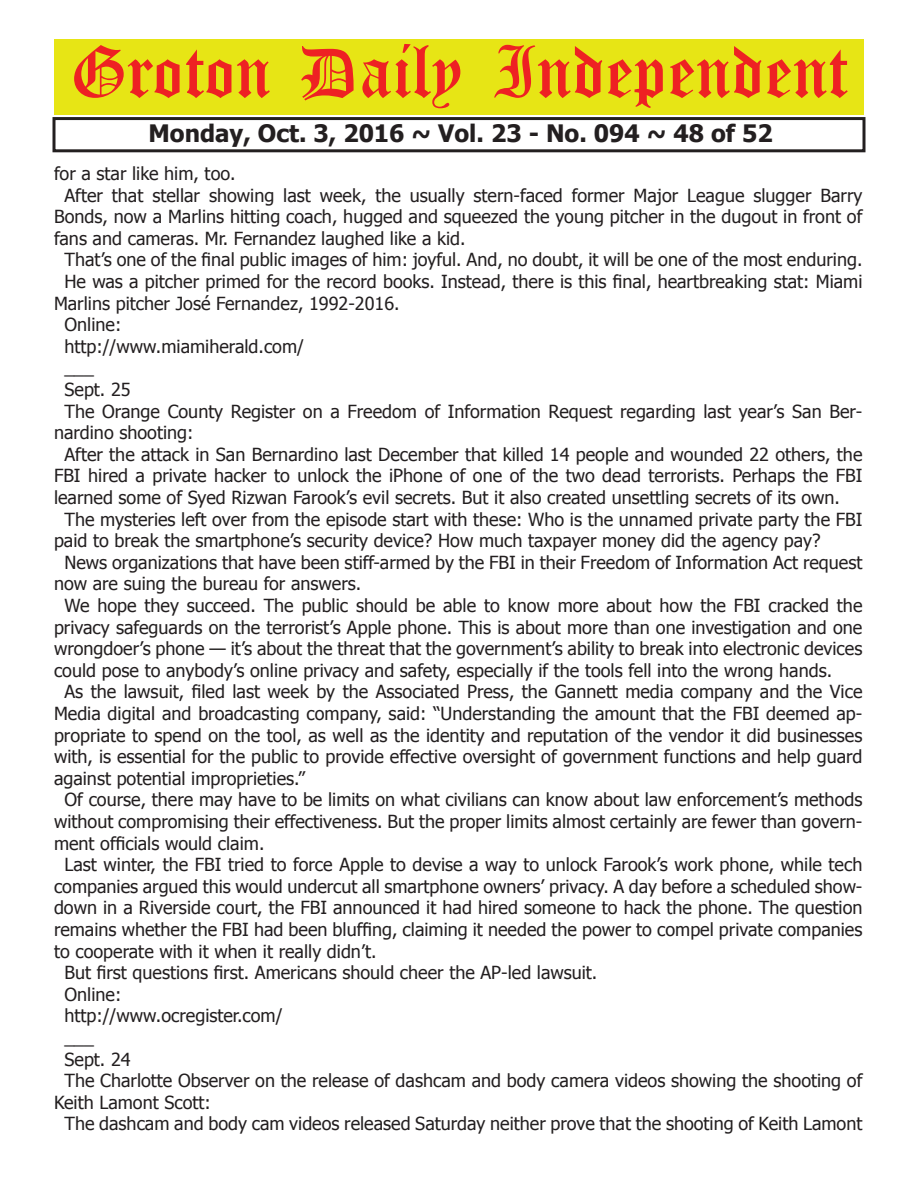
<style>
.page{position:relative;width:918px;height:1188px;background:#fff}
.page>*{position:absolute;margin:0;border:0;box-sizing:border-box;transform-origin:0 0}
.t1{font:54px "Old English Five";color:#ee2123}
.t2{font:700 24px "Tahoma";color:#231f20}
.t3{font:18px "Tahoma";color:#231f20}
</style>
<div class="page">
<div style="left:52px;top:117px;width:814px;height:35px;border:3px solid #231f20"></div>
<div style="left:54px;top:40px;width:810px;height:75px;background:#e7e515"></div>
<h1 class="t1" style="left:70px;top:47px;width:779px">Groton Daily Independent</h1>
<h2 class="t2" style="left:148px;top:116px;width:626px">Monday, Oct. 3, 2016 ~ Vol. 23 - No. 094 ~ 48 of 52</h2>
<p class="t3" style="left:54px;top:161px;width:183px">for a star like him, too.</p>
<p class="t3" style="left:64px;top:183px;width:799px">After that stellar showing last week, the usually stern-faced former Major League slugger Barry</p>
<p class="t3" style="left:54px;top:205px;width:810px">Bonds, now a Marlins hitting coach, hugged and squeezed the young pitcher in the dugout in front of</p>
<p class="t3" style="left:54px;top:226px;width:413px">fans and cameras. Mr. Fernandez laughed like a kid.</p>
<p class="t3" style="left:64px;top:248px;width:800px">That’s one of the final public images of him: joyful. And, no doubt, it will be one of the most enduring.</p>
<p class="t3" style="left:64px;top:269px;width:800px">He was a pitcher primed for the record books. Instead, there is this final, heartbreaking stat: Miami</p>
<p class="t3" style="left:54px;top:291px;width:347px">Marlins pitcher José Fernandez, 1992-2016.</p>
<p class="t3" style="left:64px;top:313px;width:58px">Online:</p>
<p class="t3" style="left:64px;top:334px;width:241px">http://www.miamiherald.com/</p>
<p class="t3" style="left:64px;top:356px;width:31px">___</p>
<p class="t3" style="left:64px;top:377px;width:68px">Sept. 25</p>
<p class="t3" style="left:64px;top:399px;width:799px">The Orange County Register on a Freedom of Information Request regarding last year’s San Ber-</p>
<p class="t3" style="left:54px;top:421px;width:141px">nardino shooting:</p>
<p class="t3" style="left:64px;top:442px;width:799px">After the attack in San Bernardino last December that killed 14 people and wounded 22 others, the</p>
<p class="t3" style="left:54px;top:464px;width:810px">FBI hired a private hacker to unlock the iPhone of one of the two dead terrorists. Perhaps the FBI</p>
<p class="t3" style="left:54px;top:485px;width:788px">learned some of Syed Rizwan Farook’s evil secrets. But it also created unsettling secrets of its own.</p>
<p class="t3" style="left:64px;top:507px;width:799px">The mysteries left over from the episode start with these: Who is the unnamed private party the FBI</p>
<p class="t3" style="left:54px;top:529px;width:768px">paid to break the smartphone’s security device? How much taxpayer money did the agency pay?</p>
<p class="t3" style="left:64px;top:550px;width:799px">News organizations that have been stiff-armed by the FBI in their Freedom of Information Act request</p>
<p class="t3" style="left:54px;top:572px;width:309px">now are suing the bureau for answers.</p>
<p class="t3" style="left:64px;top:593px;width:799px">We hope they succeed. The public should be able to know more about how the FBI cracked the</p>
<p class="t3" style="left:54px;top:615px;width:810px">privacy safeguards on the terrorist’s Apple phone. This is about more than one investigation and one</p>
<p class="t3" style="left:54px;top:637px;width:810px">wrongdoer’s phone — it’s about the threat that the government’s ability to break into electronic devices</p>
<p class="t3" style="left:54px;top:658px;width:780px">could pose to anybody’s online privacy and safety, especially if the tools fell into the wrong hands.</p>
<p class="t3" style="left:64px;top:680px;width:799px">As the lawsuit, filed last week by the Associated Press, the Gannett media company and the Vice</p>
<p class="t3" style="left:54px;top:701px;width:810px">Media digital and broadcasting company, said: “Understanding the amount that the FBI deemed ap-</p>
<p class="t3" style="left:54px;top:723px;width:810px">propriate to spend on the tool, as well as the identity and reputation of the vendor it did businesses</p>
<p class="t3" style="left:54px;top:745px;width:810px">with, is essential for the public to provide effective oversight of government functions and help guard</p>
<p class="t3" style="left:54px;top:766px;width:253px">against potential improprieties.”</p>
<p class="t3" style="left:64px;top:788px;width:799px">Of course, there may have to be limits on what civilians can know about law enforcement’s methods</p>
<p class="t3" style="left:54px;top:809px;width:810px">without compromising their effectiveness. But the proper limits almost certainly are fewer than govern-</p>
<p class="t3" style="left:54px;top:831px;width:212px">ment officials would claim.</p>
<p class="t3" style="left:64px;top:853px;width:799px">Last winter, the FBI tried to force Apple to devise a way to unlock Farook’s work phone, while tech</p>
<p class="t3" style="left:54px;top:874px;width:810px">companies argued this would undercut all smartphone owners’ privacy. A day before a scheduled show-</p>
<p class="t3" style="left:54px;top:896px;width:810px">down in a Riverside court, the FBI announced it had hired someone to hack the phone. The question</p>
<p class="t3" style="left:54px;top:917px;width:810px">remains whether the FBI had been bluffing, claiming it needed the power to compel private companies</p>
<p class="t3" style="left:54px;top:939px;width:324px">to cooperate with it when it really didn’t.</p>
<p class="t3" style="left:64px;top:961px;width:534px">But first questions first. Americans should cheer the AP-led lawsuit.</p>
<p class="t3" style="left:64px;top:982px;width:58px">Online:</p>
<p class="t3" style="left:64px;top:1004px;width:220px">http://www.ocregister.com/</p>
<p class="t3" style="left:64px;top:1025px;width:31px">___</p>
<p class="t3" style="left:64px;top:1047px;width:68px">Sept. 24</p>
<p class="t3" style="left:64px;top:1069px;width:799px">The Charlotte Observer on the release of dashcam and body camera videos showing the shooting of</p>
<p class="t3" style="left:54px;top:1090px;width:158px">Keith Lamont Scott:</p>
<p class="t3" style="left:64px;top:1112px;width:799px">The dashcam and body cam videos released Saturday neither prove that the shooting of Keith Lamont</p>
</div>
